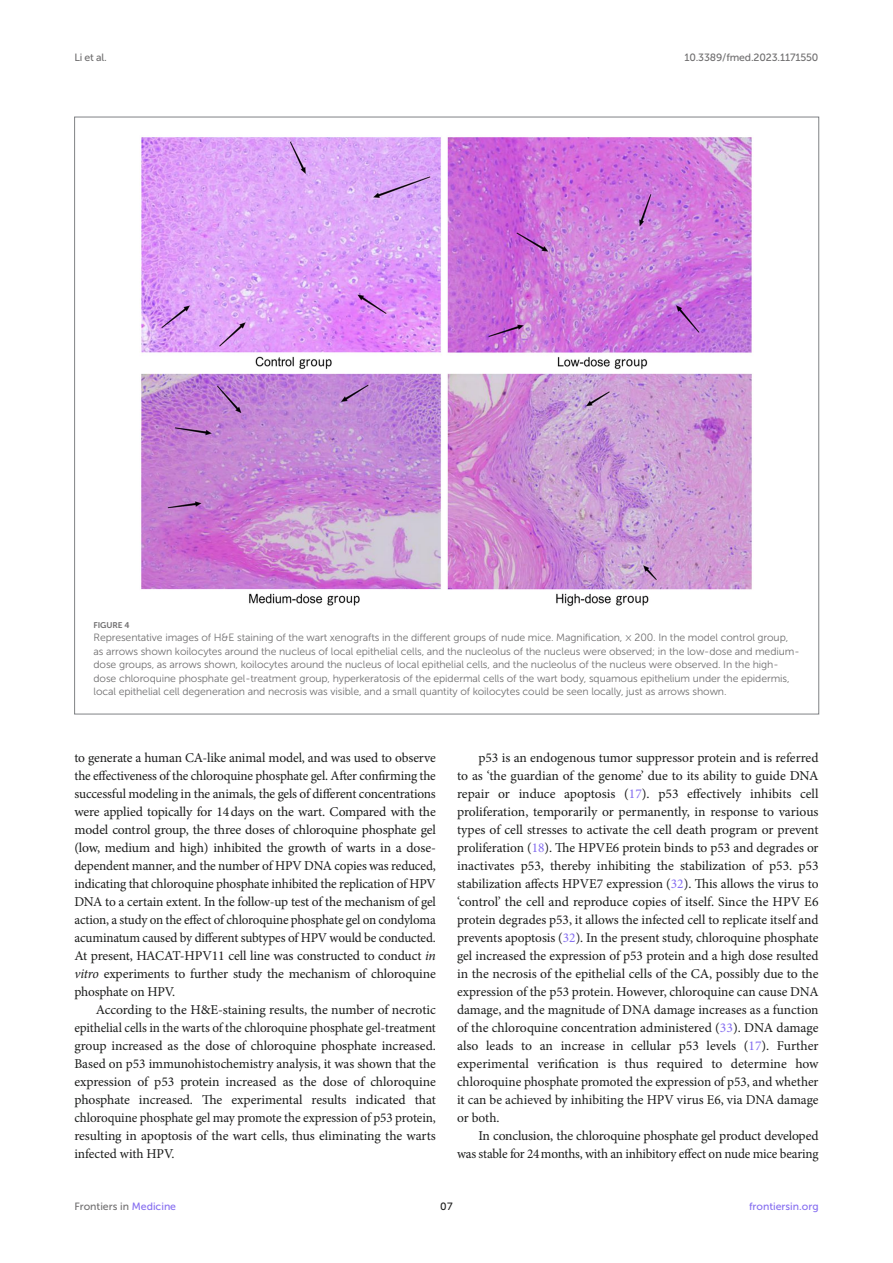
<style>
.page{position:relative;width:893px;height:1263px;background:#fff}
.page>*{position:absolute;margin:0;border:0;box-sizing:border-box;transform-origin:0 0}
.TEXT{font:13.5px/18px "Minion Pro";letter-spacing:-.015em;color:#1b1c1b;text-align:justify}
.FIG_LEG{font:10.5px/13.5px "Museo Sans 300";letter-spacing:-.01em;color:#706f70}
.t1{font:10.5px "Museo Sans 500";letter-spacing:-.015em;color:#706f70}
.t2{font:10.5px "Museo Sans 500";color:#856df0}
.t3{font:10.5px "Museo Sans 500";color:#1b1c1b}
.FIG_HD{font:8.25px "Museo Sans 700";letter-spacing:-.01em;color:#706f70}
.s1{font-style:italic}
.s2{color:#856df0}
</style>
<div class="page">
<img style="left:141px;top:137px;width:611px;height:469px">
<p class="t1" style="left:74px;top:51px;width:34px">Li et al.</p>
<p class="t1" style="left:684px;top:51px;width:136px">10.3389/fmed.2023.1171550</p>
<p class="FIG_HD" style="left:94px;top:620px;width:37px">FIGURE 4</p>
<p class="FIG_LEG" style="left:94px;top:631px;width:707px">Representative images of H&amp;E staining of the wart xenografts in the different groups of nude mice. Magnification, × 200. In the model control group, as arrows shown koilocytes around the nucleus of local epithelial cells, and the nucleolus of the nucleus were observed; in the low-dose and medium&shy;dose groups, as arrows shown, koilocytes around the nucleus of local epithelial cells, and the nucleolus of the nucleus were observed. In the high&shy;dose chloroquine phosphate gel-treatment group, hyperkeratosis of the epidermal cells of the wart body, squamous epithelium under the epidermis, local epithelial cell degeneration and necrosis was visible, and a small quantity of koilocytes could be seen locally, just as arrows shown.</p>
<p class="TEXT" style="left:74px;top:749px;width:363px">to generate a human CA-like animal model, and was used to observe the effectiveness of the chloroquine phosphate gel. After confirming the successful modeling in the animals, the gels of different concentrations were applied topically for 14days on the wart. Compared with the model control group, the three doses of chloroquine phosphate gel (low, medium and high) inhibited the growth of warts in a dose&shy;dependent manner, and the number of HPV DNA copies was reduced, indicating that chloroquine phosphate inhibited the replication of HPV DNA to a certain extent. In the follow-up test of the mechanism of gel action, a study on the effect of chloroquine phosphate gel on condyloma acuminatum caused by different subtypes of HPV would be conducted.<br>At present, HACAT-HPV11 cell line was constructed to conduct <span class="s1">in vitro</span> experiments to further study the mechanism of chloroquine phosphate on HPV.</p>
<p class="TEXT" style="left:74px;top:1001px;width:363px;text-indent:21px">According to the H&amp;E-staining results, the number of necrotic epithelial cells in the warts of the chloroquine phosphate gel-treatment group increased as the dose of chloroquine phosphate increased.<br>Based on p53 immunohistochemistry analysis, it was shown that the expression of p53 protein increased as the dose of chloroquine phosphate increased. The experimental results indicated that chloroquine phosphate gel may promote the expression of p53 protein, resulting in apoptosis of the wart cells, thus eliminating the warts infected with HPV.</p>
<p class="TEXT" style="left:457px;top:749px;width:363px;text-indent:21px">p53 is an endogenous tumor suppressor protein and is referred to as ‘the guardian of the genome’ due to its ability to guide DNA repair or induce apoptosis (<span class="s2">17</span>). p53 effectively inhibits cell proliferation, temporarily or permanently, in response to various types of cell stresses to activate the cell death program or prevent proliferation (<span class="s2">18</span>). The HPVE6 protein binds to p53 and degrades or inactivates p53, thereby inhibiting the stabilization of p53. p53 stabilization affects HPVE7 expression (<span class="s2">32</span>). This allows the virus to ‘control’ the cell and reproduce copies of itself. Since the HPV E6 protein degrades p53, it allows the infected cell to replicate itself and prevents apoptosis (<span class="s2">32</span>). In the present study, chloroquine phosphate gel increased the expression of p53 protein and a high dose resulted in the necrosis of the epithelial cells of the CA, possibly due to the expression of the p53 protein. However, chloroquine can cause DNA damage, and the magnitude of DNA damage increases as a function of the chloroquine concentration administered (<span class="s2">33</span>). DNA damage also leads to an increase in cellular p53 levels (<span class="s2">17</span>). Further experimental verification is thus required to determine how chloroquine phosphate promoted the expression of p53, and whether it can be achieved by inhibiting the HPV virus E6, via DNA damage or both.</p>
<p class="TEXT" style="left:457px;top:1127px;width:363px;text-align:right">In conclusion, the chloroquine phosphate gel product developed was stable for 24months, with an inhibitory effect on nude mice bearing</p>
<p class="t1" style="left:74px;top:1200px;width:103px">Frontiers in <span class="s2">Medicine</span></p>
<p class="t3" style="left:440px;top:1200px;width:14px">07</p>
<p class="t2" style="left:749px;top:1200px;width:71px">frontiersin.org</p>
</div>
